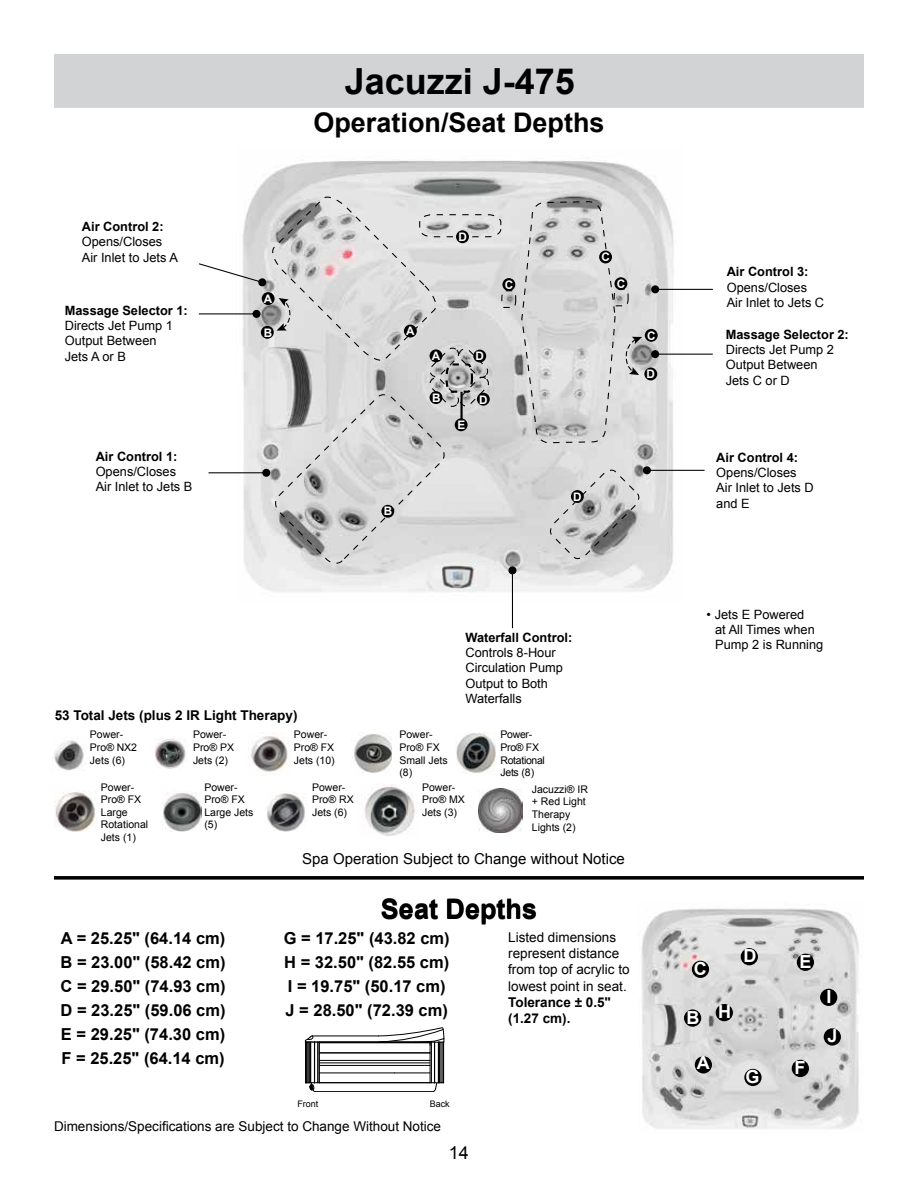
<style>
.page{position:relative;width:918px;height:1188px;background:#fff}
.page>*{position:absolute;margin:0;border:0;box-sizing:border-box;transform-origin:0 0}
.t1{font:700 36px "Arial";color:#000}
.t2{font:700 27px "Arial";color:#000}
.t3{font:700 18px "Arial";color:#fff}
.t4{font:18px "Arial";color:#000}
.t5{font:700 16.5px/24px "Arial";color:#000}
.t6{font:15px "Arial";color:#000}
.t7{font:13.5px/16.2px "Arial";color:#000}
.t8{font:700 13.5px/16.2px "Arial";color:#000}
.t9{font:12.75px/15.3px "Arial";color:#000}
.t10{font:700 12.75px "Arial";color:#000}
.t11{font:700 11.7px "Arial";color:#fff}
.t12{font:10.5px/12.6px "Arial";color:#000}
.t13{font:10.5px/12.6px "Arial";letter-spacing:-.03em;color:#000}
.t14{font:9px "Arial";color:#000}
</style>
<div class="page">
<div style="left:54px;top:54px;width:810px;height:54px;background:#d1d3d4"></div>
<hr style="left:54px;top:877px;width:810px;height:3px;background:#000">
<hr style="left:54px;top:876px;width:810px;height:3px;background:#000">
<img style="left:162px;top:791px;width:40px;height:41px">
<img style="left:245px;top:160px;width:439px;height:442px">
<hr style="left:512px;top:570px;width:1px;height:58px;background:#000">
<div style="left:508px;top:566px;width:8px;height:8px;background:#000;border-radius:50%"></div>
<hr style="left:655px;top:289px;width:58px;height:1px;background:#000">
<div style="left:651px;top:285px;width:8px;height:8px;background:#000;border-radius:50%"></div>
<hr style="left:655px;top:354px;width:58px;height:1px;background:#000">
<div style="left:651px;top:350px;width:8px;height:8px;background:#000;border-radius:50%"></div>
<hr style="left:647px;top:470px;width:58px;height:1px;background:#000">
<div style="left:643px;top:466px;width:8px;height:8px;background:#000;border-radius:50%"></div>
<svg style="left:198px;top:193px;width:444px;height:372px;background:#d5d5d5"></svg>
<div style="left:455px;top:418px;width:13px;height:13px;background:#000;border-radius:50%"></div>
<div style="left:262px;top:292px;width:13px;height:13px;background:#000;border-radius:50%"></div>
<div style="left:404px;top:325px;width:13px;height:12px;background:#000;border-radius:50%"></div>
<div style="left:430px;top:349px;width:12px;height:13px;background:#000;border-radius:50%"></div>
<div style="left:261px;top:326px;width:13px;height:13px;background:#000;border-radius:50%"></div>
<div style="left:381px;top:505px;width:13px;height:13px;background:#000;border-radius:50%"></div>
<div style="left:430px;top:391px;width:12px;height:13px;background:#000;border-radius:50%"></div>
<div style="left:645px;top:329px;width:13px;height:13px;background:#000;border-radius:50%"></div>
<div style="left:599px;top:251px;width:13px;height:12px;background:#000;border-radius:50%"></div>
<div style="left:614px;top:277px;width:13px;height:13px;background:#000;border-radius:50%"></div>
<div style="left:502px;top:278px;width:13px;height:13px;background:#000;border-radius:50%"></div>
<div style="left:644px;top:368px;width:13px;height:12px;background:#000;border-radius:50%"></div>
<div style="left:571px;top:490px;width:13px;height:13px;background:#000;border-radius:50%"></div>
<div style="left:456px;top:230px;width:13px;height:13px;background:#000;border-radius:50%"></div>
<div style="left:473px;top:350px;width:13px;height:12px;background:#000;border-radius:50%"></div>
<div style="left:477px;top:393px;width:13px;height:13px;background:#000;border-radius:50%"></div>
<hr style="left:460px;top:392px;width:3px;height:28px;background:#000">
<img style="left:641px;top:908px;width:218px;height:221px">
<div style="left:695px;top:1056px;width:17px;height:18px;background:#000;border-radius:50%"></div>
<div style="left:716px;top:1004px;width:17px;height:17px;background:#000;border-radius:50%"></div>
<div style="left:820px;top:989px;width:17px;height:17px;background:#000;border-radius:50%"></div>
<div style="left:824px;top:1028px;width:17px;height:18px;background:#000;border-radius:50%"></div>
<div style="left:744px;top:1069px;width:18px;height:17px;background:#000;border-radius:50%"></div>
<div style="left:692px;top:961px;width:17px;height:17px;background:#000;border-radius:50%"></div>
<div style="left:684px;top:1009px;width:17px;height:18px;background:#000;border-radius:50%"></div>
<div style="left:797px;top:954px;width:17px;height:17px;background:#000;border-radius:50%"></div>
<div style="left:741px;top:948px;width:17px;height:17px;background:#000;border-radius:50%"></div>
<div style="left:792px;top:1060px;width:17px;height:17px;background:#000;border-radius:50%"></div>
<svg style="left:305px;top:1028px;width:139px;height:64px"></svg>
<hr style="left:317px;top:1042px;width:1px;height:41px;background:#010101">
<hr style="left:314px;top:1042px;width:1px;height:41px;background:#010101">
<hr style="left:319px;top:1053px;width:111px;height:1px;background:#010101">
<hr style="left:319px;top:1042px;width:111px;height:1px;background:#010101">
<hr style="left:319px;top:1082px;width:111px;height:1px;background:#010101">
<hr style="left:319px;top:1043px;width:111px;height:1px;background:#010101">
<img style="left:250px;top:733px;width:38px;height:39px">
<img style="left:52px;top:738px;width:35px;height:33px">
<img style="left:54px;top:791px;width:43px;height:41px">
<img style="left:267px;top:792px;width:38px;height:40px">
<img style="left:365px;top:784px;width:50px;height:53px">
<img style="left:352px;top:733px;width:39px;height:40px">
<img style="left:456px;top:733px;width:39px;height:41px">
<img style="left:155px;top:738px;width:31px;height:31px">
<img style="left:479px;top:789px;width:43px;height:43px">
<h1 class="t1" style="left:345px;top:57px;width:232px">Jacuzzi J-475</h1>
<p class="t10" style="left:82px;top:218px;width:83px">Air Control 2:</p>
<p class="t9" style="left:82px;top:234px;width:98px">Opens/Closes<br>Air Inlet to Jets A</p>
<h2 class="t2" style="left:313px;top:105px;width:293px">Operation/Seat Depths</h2>
<p class="t11" style="left:458px;top:229px;width:10px">D</p>
<p class="t11" style="left:601px;top:249px;width:10px">C</p>
<p class="t10" style="left:727px;top:263px;width:83px">Air Control 3:</p>
<p class="t9" style="left:727px;top:280px;width:99px">Opens/Closes<br>Air Inlet to Jets C</p>
<p class="t11" style="left:505px;top:277px;width:10px">C</p>
<p class="t11" style="left:617px;top:276px;width:10px">C</p>
<p class="t11" style="left:264px;top:291px;width:10px">A</p>
<p class="t10" style="left:65px;top:302px;width:125px">Massage Selector 1:</p>
<p class="t9" style="left:65px;top:318px;width:110px">Directs Jet Pump 1<br>Output Between<br>Jets A or B</p>
<p class="t10" style="left:726px;top:326px;width:125px">Massage Selector 2:</p>
<p class="t11" style="left:406px;top:323px;width:10px">A</p>
<p class="t11" style="left:264px;top:325px;width:10px">B</p>
<p class="t11" style="left:647px;top:328px;width:10px">C</p>
<p class="t9" style="left:726px;top:342px;width:110px">Directs Jet Pump 2<br>Output Between<br>Jets C or D</p>
<p class="t11" style="left:432px;top:348px;width:10px">A</p>
<p class="t11" style="left:476px;top:349px;width:10px">D</p>
<p class="t11" style="left:479px;top:392px;width:10px">D</p>
<p class="t11" style="left:647px;top:367px;width:10px">D</p>
<p class="t11" style="left:432px;top:390px;width:10px">B</p>
<p class="t10" style="left:96px;top:448px;width:83px">Air Control 1:</p>
<p class="t9" style="left:96px;top:464px;width:98px">Opens/Closes<br>Air Inlet to Jets B</p>
<p class="t8" style="left:55px;top:708px;width:244px">53 Total Jets (plus 2 IR Light Therapy)</p>
<p class="t12" style="left:90px;top:729px;width:49px">Power-<br>Pro® NX2<br>Jets (6)</p>
<p class="t12" style="left:193px;top:729px;width:43px">Power-<br>Pro® PX<br>Jets (2)</p>
<p class="t12" style="left:294px;top:729px;width:42px">Power-<br>Pro® FX<br>Jets (10)</p>
<p class="t11" style="left:384px;top:504px;width:10px">B</p>
<p class="t11" style="left:457px;top:417px;width:9px">E</p>
<p class="t11" style="left:573px;top:489px;width:10px">D</p>
<p class="t10" style="left:465px;top:629px;width:108px">Waterfall Control:</p>
<p class="t9" style="left:465px;top:645px;width:99px">Controls 8-Hour<br>Circulation Pump<br>Output to Both<br>Waterfalls</p>
<p class="t12" style="left:399px;top:729px;width:50px">Power-<br>Pro® FX<br>Small Jets (8)</p>
<p class="t13" style="left:501px;top:729px;width:46px">Power-<br>Pro® FX<br>Rotational<br>Jets (8)</p>
<p class="t12" style="left:101px;top:781px;width:49px">Power-<br>Pro® FX<br>Large<br>Rotational<br>Jets (1)</p>
<p class="t12" style="left:204px;top:781px;width:51px">Power-<br>Pro® FX<br>Large Jets (5)</p>
<p class="t12" style="left:312px;top:781px;width:43px">Power-<br>Pro® RX<br>Jets (6)</p>
<p class="t12" style="left:422px;top:781px;width:44px">Power-<br>Pro® MX<br>Jets (3)</p>
<p class="t12" style="left:532px;top:783px;width:58px">Jacuzzi® IR + Red Light<br>Therapy<br>Lights (2)</p>
<p class="t6" style="left:302px;top:849px;width:324px">Spa Operation Subject to Change without Notice</p>
<h2 class="t2" style="left:381px;top:891px;width:158px">Seat Depths</h2>
<p class="t5" style="left:61px;top:927px;width:166px">A = 25.25" (64.14 cm)</p>
<p class="t5" style="left:284px;top:927px;width:168px">G = 17.25" (43.82 cm)</p>
<p class="t7" style="left:508px;top:929px;width:123px">Listed dimensions represent distance from top of acrylic to lowest point in seat.</p>
<p class="t8" style="left:508px;top:994px;width:104px">Tolerance ± 0.5" (1.27 cm).</p>
<p class="t5" style="left:61px;top:951px;width:167px">B = 23.00" (58.42 cm)</p>
<p class="t5" style="left:284px;top:951px;width:167px">H = 32.50" (82.55 cm)</p>
<p class="t5" style="left:61px;top:975px;width:167px">C = 29.50" (74.93 cm)</p>
<p class="t5" style="left:288px;top:975px;width:159px">I = 19.75" (50.17 cm)</p>
<p class="t5" style="left:61px;top:999px;width:167px">D = 23.25" (59.06 cm)</p>
<p class="t5" style="left:286px;top:999px;width:164px">J = 28.50" (72.39 cm)</p>
<p class="t5" style="left:61px;top:1023px;width:166px">E = 29.25" (74.30 cm)<br>F = 25.25" (64.14 cm)</p>
<p class="t14" style="left:297px;top:1098px;width:23px">Front</p>
<p class="t14" style="left:430px;top:1098px;width:22px">Back</p>
<p class="t7" style="left:54px;top:1118px;width:389px">Dimensions/Specifications are Subject to Change Without Notice</p>
<h3 class="t4" style="left:449px;top:1140px;width:22px">14</h3>
<p class="t10" style="left:716px;top:449px;width:83px">Air Control 4:</p>
<p class="t9" style="left:716px;top:465px;width:99px">Opens/Closes<br>Air Inlet to Jets D and E</p>
<p class="t9" style="left:715px;top:607px;width:110px;text-indent:-9px">• Jets E Powered<br>at All Times when<br>Pump 2 is Running</p>
<h3 class="t3" style="left:694px;top:957px;width:14px">C</h3>
<h3 class="t3" style="left:687px;top:1005px;width:14px">B</h3>
<h3 class="t3" style="left:718px;top:1000px;width:14px">H</h3>
<h3 class="t3" style="left:697px;top:1051px;width:14px">A</h3>
<h3 class="t3" style="left:743px;top:944px;width:14px">D</h3>
<h3 class="t3" style="left:799px;top:949px;width:14px">E</h3>
<h3 class="t3" style="left:745px;top:1065px;width:16px">G</h3>
<h3 class="t3" style="left:795px;top:1056px;width:12px">F</h3>
<h3 class="t3" style="left:826px;top:985px;width:7px">I</h3>
<h3 class="t3" style="left:827px;top:1024px;width:12px">J</h3>
</div>
